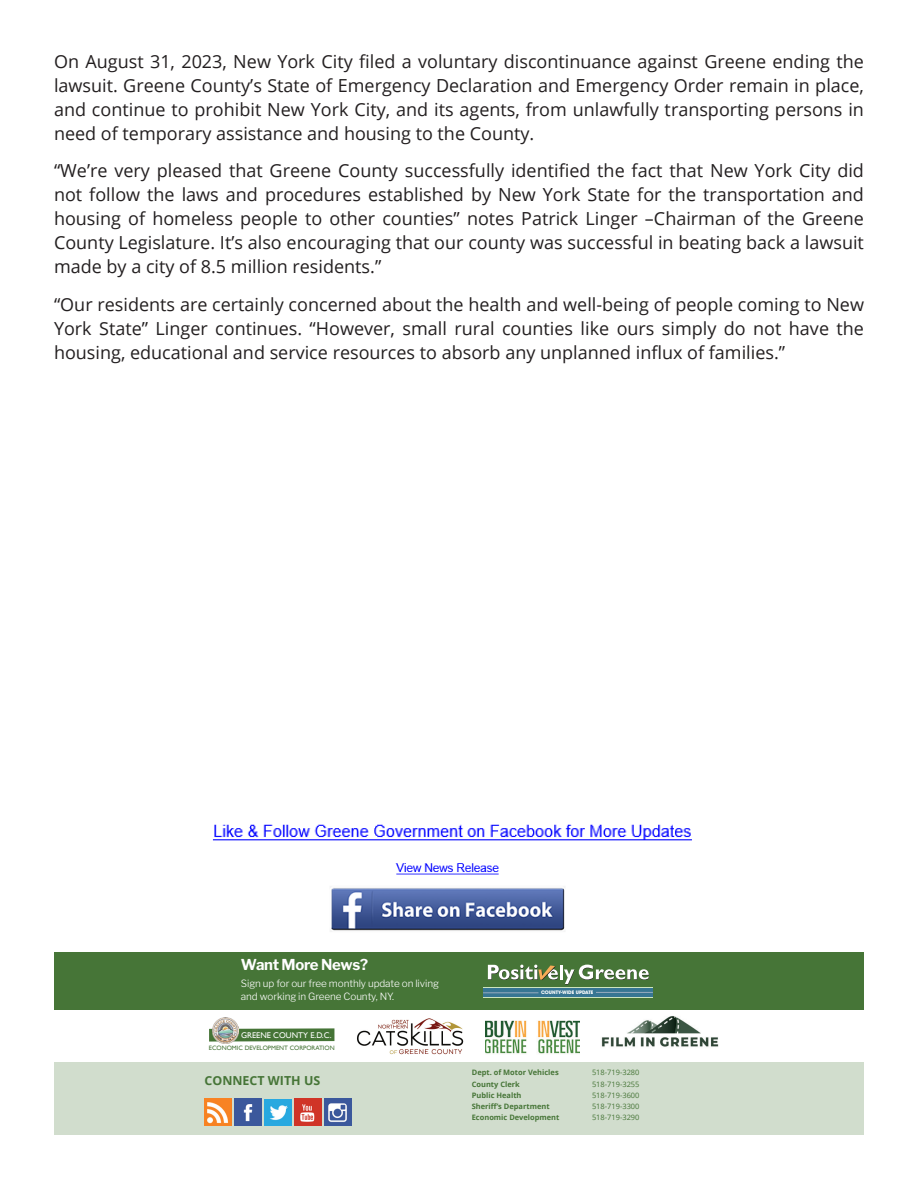
<style>
.page{position:relative;width:918px;height:1188px;background:#fff}
.page>*{position:absolute;margin:0;border:0;box-sizing:border-box;transform-origin:0 0}
.t1{font:18px/24px "Open Sans";color:#231f20;text-align:justify}
.t2{font:700 14.85px "Libre Franklin";letter-spacing:-.02em;color:#fff}
.t3{font:700 12.45px "Open Sans";color:#467537}
.t4{font:300 9.9px/13.2px "Libre Franklin";letter-spacing:-.01em;color:#fff}
.t5{font:8.25px "Gill Sans";color:#fff}
.t6{font:700 7.5px "Open Sans";color:#467537}
.t7{font:7.5px "Open Sans";color:#467537}
.t8{font:6.3px "Gill Sans";color:#457436}
.t9{font:700 4.65px "ITC Avant Garde Std";color:#fff}
</style>
<div class="page">
<div style="left:54px;top:1062px;width:810px;height:73px;background:#d1ddcd"></div>
<img style="left:205px;top:1099px;width:27px;height:27px">
<img style="left:234px;top:1099px;width:28px;height:27px">
<img style="left:264px;top:1099px;width:27px;height:27px">
<img style="left:294px;top:1099px;width:27px;height:27px">
<img style="left:324px;top:1099px;width:27px;height:27px">
<img style="left:485px;top:1020px;width:95px;height:34px">
<img style="left:357px;top:1018px;width:106px;height:36px">
<img style="left:601px;top:1016px;width:118px;height:31px">
<div style="left:54px;top:952px;width:810px;height:57px;background:#467537"></div>
<svg style="left:483px;top:987px;width:170px;height:10px"></svg>
<div style="left:483px;top:988px;width:170px;height:8px;background:#377693"></div>
<hr style="left:560px;top:965px;width:3px;height:15px;background:#231f20">
<hr style="left:560px;top:965px;width:3px;height:14px;background:#fff">
<svg style="left:564px;top:965px;width:85px;height:20px"></svg>
<svg style="left:488px;top:965px;width:70px;height:15px"></svg>
<hr style="left:483px;top:992px;width:55px;height:1px;background:#98acbf">
<hr style="left:596px;top:992px;width:57px;height:1px;background:#98acbf">
<svg style="left:209px;top:1028px;width:125px;height:14px"></svg>
<img style="left:212px;top:1017px;width:27px;height:27px">
<img style="left:331px;top:863px;width:234px;height:68px">
<img style="left:212px;top:824px;width:480px;height:17px">
<p class="t1" style="left:54px;top:49px;width:812px">On August 31, 2023, New York City filed a voluntary discontinuance against Greene ending the lawsuit. Greene County’s State of Emergency Declaration and Emergency Order remain in place, and continue to prohibit New York City, and its agents, from unlawfully transporting persons in need of temporary assistance and housing to the County.</p>
<p class="t1" style="left:54px;top:158px;width:812px">“We’re very pleased that Greene County successfully identified the fact that New York City did not follow the laws and procedures established by New York State for the transportation and housing of homeless people to other counties” notes Patrick Linger –Chairman of the Greene County Legislature. It’s also encouraging that our county was successful in beating back a lawsuit made by a city of 8.5 million residents.”</p>
<p class="t1" style="left:54px;top:292px;width:812px">“Our residents are certainly concerned about the health and well-being of people coming to New York State” Linger continues. “However, small rural counties like ours simply do not have the housing, educational and service resources to absorb any unplanned influx of families.”</p>
<p class="t2" style="left:241px;top:956px;width:129px">Want More News?</p>
<p class="t4" style="left:241px;top:976px;width:199px">Sign up for our free monthly update on living and working in Greene County, NY.</p>
<p class="t5" style="left:241px;top:1030px;width:92px">GREENE COUNTY E.D.C.</p>
<p class="t8" style="left:209px;top:1044px;width:127px">ECONOMIC DEVELOPMENT CORPORATION</p>
<p class="t3" style="left:205px;top:1072px;width:117px">CONNECT WITH US</p>
<p class="t9" style="left:541px;top:989px;width:54px">COUNTY-WIDE UPDATE</p>
<p class="t6" style="left:472px;top:1067px;width:88px">Dept. of Motor Vehicles</p>
<p class="t7" style="left:592px;top:1068px;width:49px">518-719-3280</p>
<p class="t6" style="left:472px;top:1079px;width:50px">County Clerk</p>
<p class="t7" style="left:592px;top:1079px;width:49px">518-719-3255</p>
<p class="t6" style="left:472px;top:1090px;width:51px">Public Health</p>
<p class="t7" style="left:592px;top:1090px;width:49px">518-719-3600</p>
<p class="t6" style="left:472px;top:1101px;width:79px">Sheriff’s Department</p>
<p class="t7" style="left:592px;top:1101px;width:49px">518-719-3300</p>
<p class="t6" style="left:472px;top:1112px;width:89px">Economic Development</p>
<p class="t7" style="left:592px;top:1112px;width:49px">518-719-3290</p>
</div>
